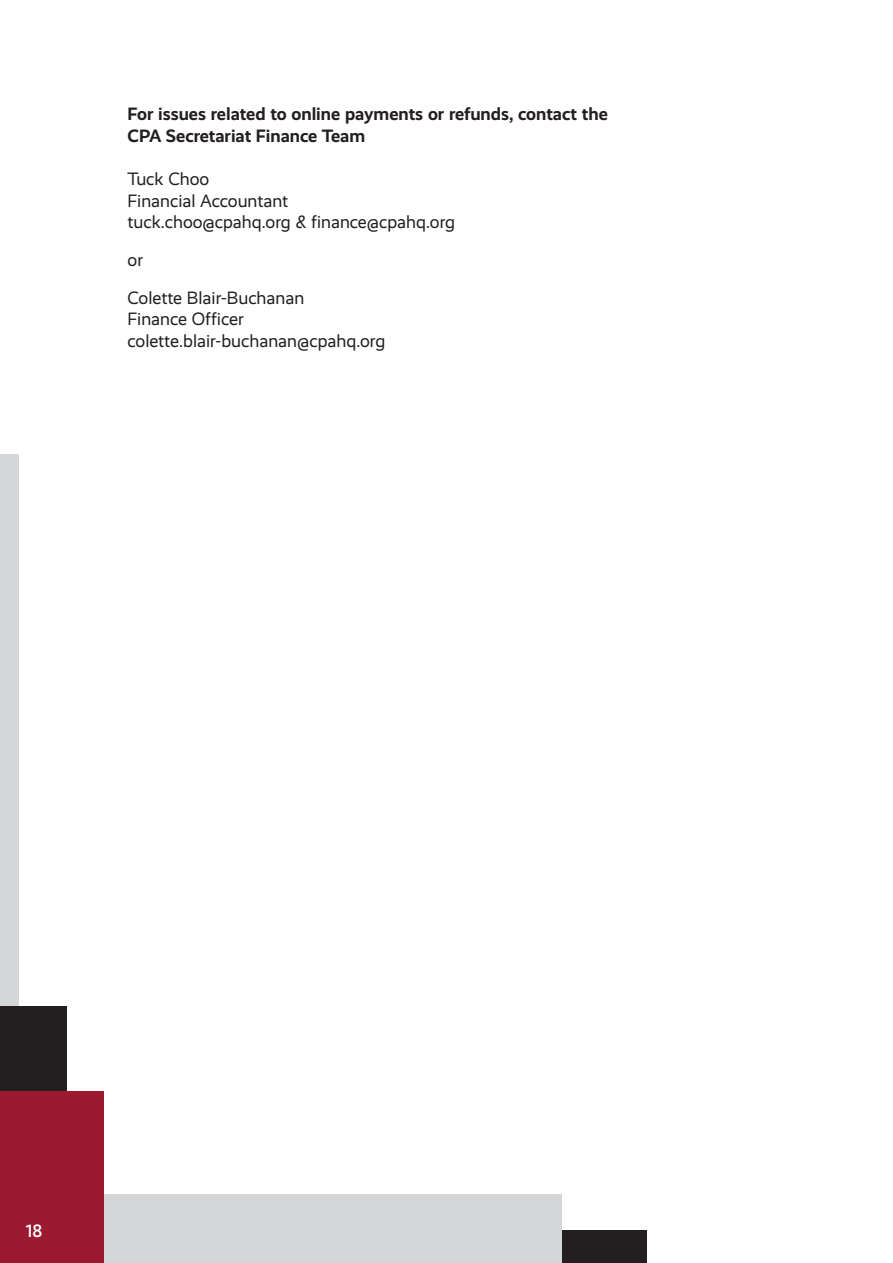
<style>
.page{position:relative;width:893px;height:1263px;background:#fff}
.page>*{position:absolute;margin:0;border:0;box-sizing:border-box;transform-origin:0 0}
.t1{font:18px "Realist";color:#231f20}
.t2{font:700 18px/21.6px "Realist";color:#231f20}
.t3{font:500 18px "Realist";color:#fff}
</style>
<div class="page">
<div style="left:420px;top:1230px;width:226px;height:33px;background:#231f20"></div>
<div style="left:0;top:454px;width:19px;height:740px;background:#d5d6d8"></div>
<div style="left:34px;top:1194px;width:527px;height:69px;background:#d5d6d8"></div>
<div style="left:0;top:1006px;width:67px;height:257px;background:#231f20"></div>
<div style="left:0;top:1091px;width:104px;height:172px;background:#9c1a30"></div>
<p class="t2" style="left:128px;top:103px;width:482px">For issues related to online payments or refunds, contact the<br>CPA Secretariat Finance Team</p>
<p class="t1" style="left:128px;top:169px;width:83px">Tuck Choo</p>
<p class="t1" style="left:128px;top:190px;width:162px">Financial Accountant</p>
<p class="t1" style="left:128px;top:212px;width:329px">tuck.choo@cpahq.org &amp; finance@cpahq.org</p>
<p class="t1" style="left:128px;top:250px;width:17px">or</p>
<p class="t1" style="left:128px;top:287px;width:178px">Colette Blair-Buchanan</p>
<p class="t1" style="left:128px;top:309px;width:118px">Finance Officer</p>
<p class="t1" style="left:128px;top:331px;width:259px">colette.blair-buchanan@cpahq.org</p>
<p class="t3" style="left:26px;top:1220px;width:18px">18</p>
</div>
